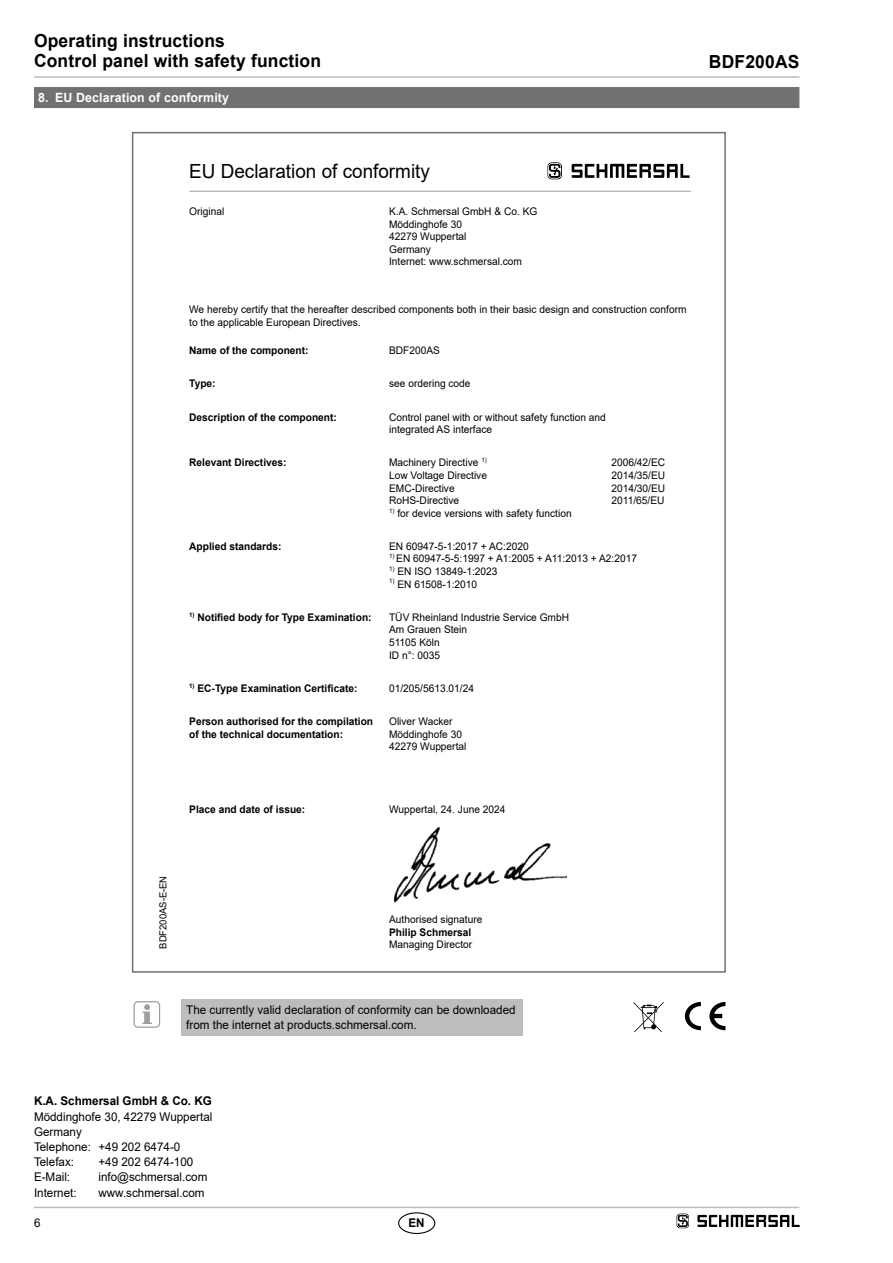
<style>
.page{position:relative;width:893px;height:1263px;background:#fff}
.page>*{position:absolute;margin:0;border:0;box-sizing:border-box;transform-origin:0 0}
.t1{font:19.5px "Arial";color:#000}
.t2{font:700 18px/20.2px "Arial";letter-spacing:.01em;color:#000}
.t3{font:700 12.75px "Arial";letter-spacing:.01em;color:#fff}
.t4{font:12px/15.1px "Arial";color:#000}
.t5{font:700 12px "Arial";color:#000}
.t6{font:10.5px/12.6px "Arial";color:#000}
.t7{font:700 10.5px/12.6px "Arial";color:#000}
.t8{font:9.75px "Arial";color:#000}
</style>
<div class="page">
<hr style="left:34px;top:1207px;width:765px;height:1px;background:#bbbdbe">
<hr style="left:34px;top:76px;width:765px;height:2px;background:#bbbdbe">
<div style="left:398px;top:1212px;width:37px;height:22px;border:1px solid #000;border-radius:50%"></div>
<div style="left:34px;top:87px;width:765px;height:21px;background:#707172"></div>
<img style="left:393px;top:827px;width:173px;height:76px">
<hr style="left:189px;top:190px;width:502px;height:2px;background:#bbbdbe">
<svg style="left:547px;top:162px;width:15px;height:17px"></svg>
<svg style="left:572px;top:164px;width:117px;height:14px"></svg>
<div style="left:181px;top:999px;width:342px;height:37px;background:#bbbdbe"></div>
<svg style="left:142px;top:1004px;width:10px;height:20px"></svg>
<div style="left:133px;top:1001px;width:27px;height:27px;border:1px solid #9c9e9f;border-radius:4px"></div>
<svg style="left:685px;top:1002px;width:16px;height:28px"></svg>
<svg style="left:709px;top:1002px;width:16px;height:28px"></svg>
<svg style="left:634px;top:1002px;width:30px;height:30px"></svg>
<svg style="left:677px;top:1213px;width:12px;height:15px"></svg>
<svg style="left:697px;top:1215px;width:102px;height:12px"></svg>
<h2 class="t2" style="left:34px;top:31px;width:289px">Operating instructions<br>Control panel with safety function</h2>
<p class="t3" style="left:38px;top:89px;width:192px">8. EU Declaration of conformity</p>
<h1 class="t1" style="left:189px;top:158px;width:242px">EU Declaration of conformity</h1>
<p class="t6" style="left:189px;top:205px;width:37px">Original</p>
<p class="t6" style="left:389px;top:205px;width:150px">K.A. Schmersal GmbH &amp; Co. KG<br>Möddinghofe 30<br>42279 Wuppertal<br>Germany<br>Internet: www.schmersal. com</p>
<p class="t6" style="left:189px;top:303px;width:499px">We hereby certify that the hereafter described components both in their basic design and construction conform to the applicable European Directives.</p>
<p class="t7" style="left:189px;top:344px;width:121px">Name of the component:</p>
<p class="t6" style="left:389px;top:344px;width:52px">BDF200AS</p>
<p class="t7" style="left:189px;top:377px;width:28px">Type:</p>
<p class="t6" style="left:389px;top:377px;width:83px">see ordering code</p>
<p class="t7" style="left:189px;top:411px;width:149px">Description of the component:</p>
<p class="t6" style="left:389px;top:410px;width:218px">Control panel with or without safety function and integrated AS interface</p>
<p class="t7" style="left:189px;top:456px;width:99px">Relevant Directives:</p>
<p class="t6" style="left:389px;top:456px;width:99px">Machinery Directive <sup>1)<br></sup>Low Voltage Directive<br>EMC-Directive<br>RoHS-Directive</p>
<p class="t6" style="left:389px;top:507px;width:184px"><sup>1)</sup> for device versions with safety function</p>
<p class="t6" style="left:611px;top:456px;width:55px;text-align:justify">2006/42/EC 2014/35/EU 2014/30/EU 2011/65/EU</p>
<p class="t7" style="left:189px;top:540px;width:94px">Applied standards:</p>
<p class="t6" style="left:389px;top:540px;width:141px">EN 60947-5-1:2017 + AC:2020</p>
<p class="t6" style="left:389px;top:552px;width:249px"><sup>1)</sup> EN 60947-5-5:1997 + A1:2005 + A11:2013 + A2:2017</p>
<p class="t6" style="left:389px;top:565px;width:110px"><sup>1)</sup> EN ISO 13849-1:2023</p>
<p class="t6" style="left:389px;top:578px;width:90px"><sup>1)</sup> EN 61508-1:2010</p>
<p class="t7" style="left:189px;top:611px;width:184px"><sup>1)</sup> Notified body for Type Examination:</p>
<p class="t6" style="left:389px;top:611px;width:181px">TÜV Rheinland Industrie Service GmbH<br>Am Grauen Stein<br>51105 Köln<br>ID n°: 0035</p>
<p class="t7" style="left:189px;top:682px;width:170px"><sup>1)</sup> EC-Type Examination Certificate:</p>
<p class="t6" style="left:389px;top:682px;width:86px">01/205/5613.01/24</p>
<p class="t7" style="left:189px;top:715px;width:185px">Person authorised for the compilation of the technical documentation:</p>
<p class="t6" style="left:389px;top:715px;width:79px">Oliver Wacker<br>Möddinghofe 30<br>42279 Wuppertal</p>
<p class="t7" style="left:189px;top:804px;width:118px">Place and date of issue:</p>
<p class="t6" style="left:389px;top:803px;width:118px">Wuppertal, 24. June 2024</p>
<h2 class="t2" style="left:709px;top:52px;width:92px">BDF200AS</h2>
<p class="t8" style="left:156px;top:949px;width:75px;rotate:-90deg">BDF200AS-E-EN</p>
<p class="t6" style="left:389px;top:913px;width:95px">Authorised signature</p>
<p class="t7" style="left:389px;top:926px;width:84px">Philip Schmersal</p>
<p class="t6" style="left:389px;top:938px;width:85px">Managing Director</p>
<p class="t4" style="left:186px;top:1002px;width:331px">The currently valid declaration of conformity can be downloaded from the internet at products.schmersal.com.</p>
<p class="t5" style="left:34px;top:1093px;width:179px">K.A. Schmersal GmbH &amp; Co. KG</p>
<p class="t4" style="left:34px;top:1109px;width:180px">Möddinghofe 30, 42279 Wuppertal<br>Germany<br>Telephone: +49 202 6474-0<br>Telefax:</p>
<p class="t4" style="left:99px;top:1154px;width:96px">+49 202 6474-100</p>
<p class="t4" style="left:34px;top:1169px;width:38px">E-Mail:</p>
<p class="t4" style="left:99px;top:1169px;width:110px">info@schmersal.com</p>
<p class="t4" style="left:34px;top:1185px;width:44px">Internet:</p>
<p class="t4" style="left:99px;top:1185px;width:108px">www.schmersal.com</p>
<p class="t4" style="left:34px;top:1215px;width:8px">6</p>
<p class="t5" style="left:408px;top:1214px;width:18px">EN</p>
</div>
